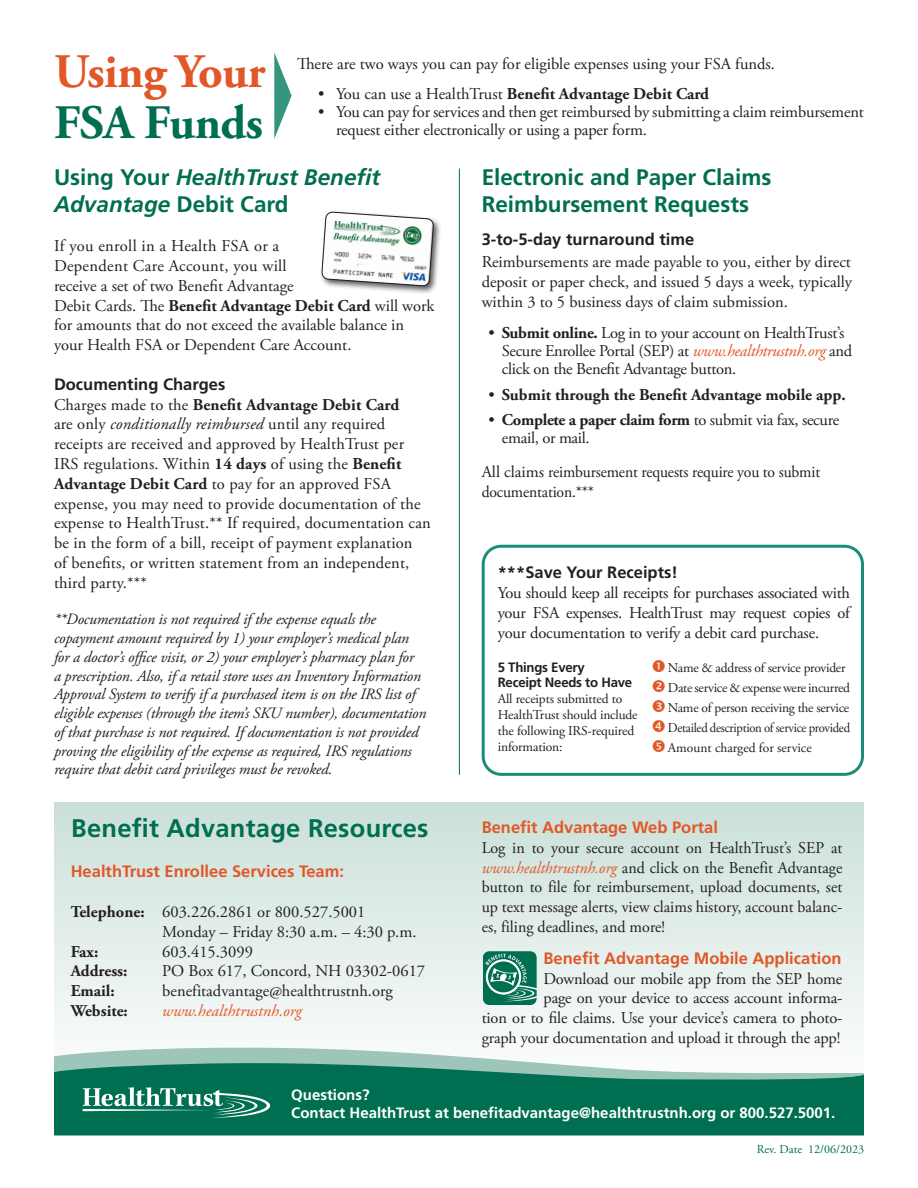
<style>
.page{position:relative;width:918px;height:1188px;background:#fff}
.page>*{position:absolute;margin:0;border:0;box-sizing:border-box;transform-origin:0 0}
.t1{font:700 48px "Adobe Garamond Pro";letter-spacing:-.01em;color:#e15727}
.t2{font:700 48px "Adobe Garamond Pro";letter-spacing:-.01em;color:#006e51}
.t3{font:700 25.5px "Frutiger LT Std";letter-spacing:.01em;color:#006e51}
.t4{font:italic 700 22.5px/27px "Frutiger LT Std";color:#006e51}
.t5{font:700 22.5px/27px "Frutiger LT Std";color:#006e51}
.Default{font:16.5px/19.8px "Adobe Garamond Pro";color:#231f20}
.Default-2{font:16.5px/18px "Adobe Garamond Pro";letter-spacing:-.02em;color:#231f20}
.Default-3{font:700 16.5px "Adobe Garamond Pro";color:#231f20}
.t6{font:700 16.5px "Frutiger LT Std";color:#e15727}
.t7{font:700 16.5px "Frutiger LT Std";color:#231f20}
.t8{font:italic 16.5px "Adobe Garamond Pro";color:#e15727}
.t9{font:italic 15.75px/18.8px "Adobe Garamond Pro";letter-spacing:-.01em;color:#231f20}
.t10{font:700 15px "Frutiger LT Std";color:#fff}
.List_Paragraph{font:13.5px/16.2px "Adobe Garamond Pro";letter-spacing:-.02em;color:#231f20}
.List_Paragraph-2{font:13.5px "Adobe Garamond Pro";letter-spacing:-.02em;color:#231f20;scale:.94 1}
.t11{font:700 13.5px/14.5px "Frutiger LT Std";letter-spacing:-.02em;color:#231f20}
.List_Paragraph-3{font:13.5px "Adobe Garamond Pro";color:#231f20}
.t12{font:12px "Adobe Garamond Pro";color:#006e51}
.s1{font-weight:400}
.s2{font-style:normal}
.s3{font-weight:700}
.s4{font-style:italic}
.s5{font-style:italic;color:#e15727}
</style>
<div class="page">
<svg style="left:54px;top:803px;width:810px;height:229px"></svg>
<div style="left:54px;top:1080px;width:810px;height:55px;background:#006e51"></div>
<svg style="left:54px;top:1047px;width:810px;height:33px"></svg>
<svg style="left:83px;top:1087px;width:187px;height:31px"></svg>
<hr style="left:459px;top:169px;width:1px;height:606px;background:#006e51">
<svg style="left:483px;top:951px;width:54px;height:54px"></svg>
<div style="left:320px;top:210px;width:122px;height:85px;background:#231f20;opacity:.75"></div>
<svg style="left:274px;top:53px;width:18px;height:86px"></svg>
<div style="left:482px;top:545px;width:382px;height:231px;border:3px solid #1c8e77;border-radius:18px"></div>
<svg style="left:321px;top:212px;width:113px;height:74px"></svg>
<p class="t1" style="left:54px;top:44px;width:213px">Using Your</p>
<p class="t2" style="left:54px;top:95px;width:211px">FSA Funds</p>
<p class="Default" style="left:297px;top:54px;width:480px">There are two ways you can pay for eligible expenses using your FSA funds.</p>
<p class="Default-3" style="left:318px;top:84px;width:393px"><span class="s1">• You can use a HealthTrust</span> Benefit Advantage Debit Card</p>
<p class="Default" style="left:336px;top:103px;width:530px;line-height:18px;text-indent:-18px">• You can pay for services and then get reimbursed by submitting a claim reimbursement request either electronically or using a paper form.</p>
<p class="t4" style="left:54px;top:163px;width:328px"><span class="s2">Using Your</span> HealthTrust Benefit<br>Advantage <span class="s2">Debit Card</span></p>
<p class="Default" style="left:54px;top:237px;width:382px">If you enroll in a Health FSA or a<br>Dependent Care Account, you will<br>receive a set of two Benefit Advantage<br>Debit Cards. The <span class="s3">Benefit Advantage Debit Card</span> will work for amounts that do not exceed the available balance in your Health FSA or Dependent Care Account.</p>
<p class="t7" style="left:54px;top:374px;width:173px">Documenting Charges</p>
<p class="Default" style="left:54px;top:395px;width:378px">Charges made to the <span class="s3">Benefit Advantage Debit Card<br></span>are only <span class="s4">conditionally reimbursed</span> until any required receipts are received and approved by HealthTrust per IRS regulations. Within <span class="s3">14 days</span> of using the <span class="s3">Benefit Advantage Debit Card</span> to pay for an approved FSA expense, you may need to provide documentation of the expense to HealthTrust.** If required, documentation can be in the form of a bill, receipt of payment explanation<br>of benefits, or written statement from an independent, third party.***</p>
<p class="t9" style="left:54px;top:610px;width:374px">**Documentation is not required if the expense equals the copayment amount required by 1) your employer’s medical plan for a doctor’s office visit, or 2) your employer’s pharmacy plan for<br>a prescription. Also, if a retail store uses an Inventory Information Approval System to verify if a purchased item is on the IRS list of eligible expenses (through the item’s SKU number), documentation of that purchase is not required. If documentation is not provided proving the eligibility of the expense as required, IRS regulations require that debit card privileges must be revoked.</p>
<p class="t3" style="left:71px;top:814px;width:359px">Benefit Advantage Resources</p>
<p class="t6" style="left:71px;top:862px;width:275px">HealthTrust Enrollee Services Team:</p>
<p class="Default" style="left:71px;top:902px;width:296px"><span class="s3">Telephone:</span> 603.226.2861 or 800.527.5001</p>
<p class="Default" style="left:162px;top:922px;width:256px">Monday – Friday 8:30 a.m. – 4:30 p.m.</p>
<p class="Default-3" style="left:71px;top:942px;width:29px">Fax:</p>
<p class="Default" style="left:162px;top:942px;width:92px">603.415.3099</p>
<p class="Default-3" style="left:71px;top:962px;width:58px">Address:</p>
<p class="Default" style="left:162px;top:962px;width:265px">PO Box 617, Concord, NH 03302-0617</p>
<p class="Default-3" style="left:71px;top:981px;width:45px">Email:</p>
<p class="Default" style="left:162px;top:982px;width:232px">benefitadvantage@healthtrustnh.org</p>
<p class="Default-3" style="left:71px;top:1001px;width:59px">Website:</p>
<p class="t8" style="left:162px;top:1001px;width:141px">www.healthtrustnh.org</p>
<p class="t5" style="left:482px;top:163px;width:291px">Electronic and Paper Claims<br>Reimbursement Requests</p>
<p class="t7" style="left:482px;top:229px;width:214px">3-to-5-day turnaround time</p>
<p class="Default" style="left:482px;top:253px;width:372px;text-align:justify">Reimbursements are made payable to you, either by direct deposit or paper check, and issued 5 days a week, typically within 3 to 5 business days of claim submission.</p>
<p class="Default-2" style="left:502px;top:325px;width:352px;text-indent:-14px">• <span class="s3">Submit online.</span> Log in to your account on HealthTrust’s<br>Secure Enrollee Portal (SEP) at <span class="s5">www.healthtrustnh.org</span> and click on the Benefit Advantage button.</p>
<p class="Default-3" style="left:488px;top:385px;width:359px"><span class="s1">•</span> Submit through the Benefit Advantage mobile app.</p>
<p class="Default-2" style="left:502px;top:412px;width:339px;text-indent:-14px">• <span class="s3">Complete a paper claim form</span> to submit via fax, secure email, or mail.</p>
<p class="Default" style="left:482px;top:462px;width:340px">All claims reimbursement requests require you to submit documentation.***</p>
<p class="t7" style="left:498px;top:563px;width:182px">***Save Your Receipts!</p>
<p class="Default" style="left:498px;top:583px;width:354px;text-align:justify">You should keep all receipts for purchases associated with your FSA expenses. HealthTrust may request copies of your documentation to verify a debit card purchase.</p>
<p class="t11" style="left:498px;top:660px;width:136px">5 Things Every<br>Receipt Needs to Have</p>
<p class="List_Paragraph" style="left:498px;top:691px;width:141px">All receipts submitted to<br>HealthTrust should include the following IRS-required information:</p>
<p class="List_Paragraph" style="left:668px;top:660px;width:179px">Name &amp; address of service provider</p>
<p class="List_Paragraph" style="left:668px;top:680px;width:184px">Date service &amp; expense were incurred</p>
<p class="List_Paragraph" style="left:668px;top:700px;width:183px">Name of person receiving the service</p>
<p class="List_Paragraph-2" style="left:668px;top:720px;width:195px">Detailed description of service provided</p>
<p class="List_Paragraph-3" style="left:668px;top:740px;width:145px">Amount charged for service</p>
<p class="t6" style="left:482px;top:818px;width:238px">Benefit Advantage Web Portal</p>
<p class="Default" style="left:482px;top:838px;width:362px;text-align:justify">Log in to your secure account on HealthTrust’s SEP at <span class="s5">www.healthtrustnh.org</span> and click on the Benefit Advantage button to file for reimbursement, upload documents, set up text message alerts, view claims history, account balanc&shy;es, filing deadlines, and more!</p>
<p class="t6" style="left:544px;top:948px;width:299px">Benefit Advantage Mobile Application</p>
<p class="Default" style="left:482px;top:969px;width:362px;text-align:right">Download our mobile app from the SEP home<br>page on your device to access account informa-<br>tion or to file claims. Use your device’s camera to photo&shy;graph your documentation and upload it through the app!</p>
<p class="t10" style="left:291px;top:1086px;width:80px">Questions?</p>
<p class="t10" style="left:291px;top:1104px;width:546px">Contact HealthTrust at benefitadvantage@healthtrustnh.org or 800.527.5001.</p>
<p class="t12" style="left:757px;top:1142px;width:109px">Rev. Date 12/06/2023</p>
</div>
